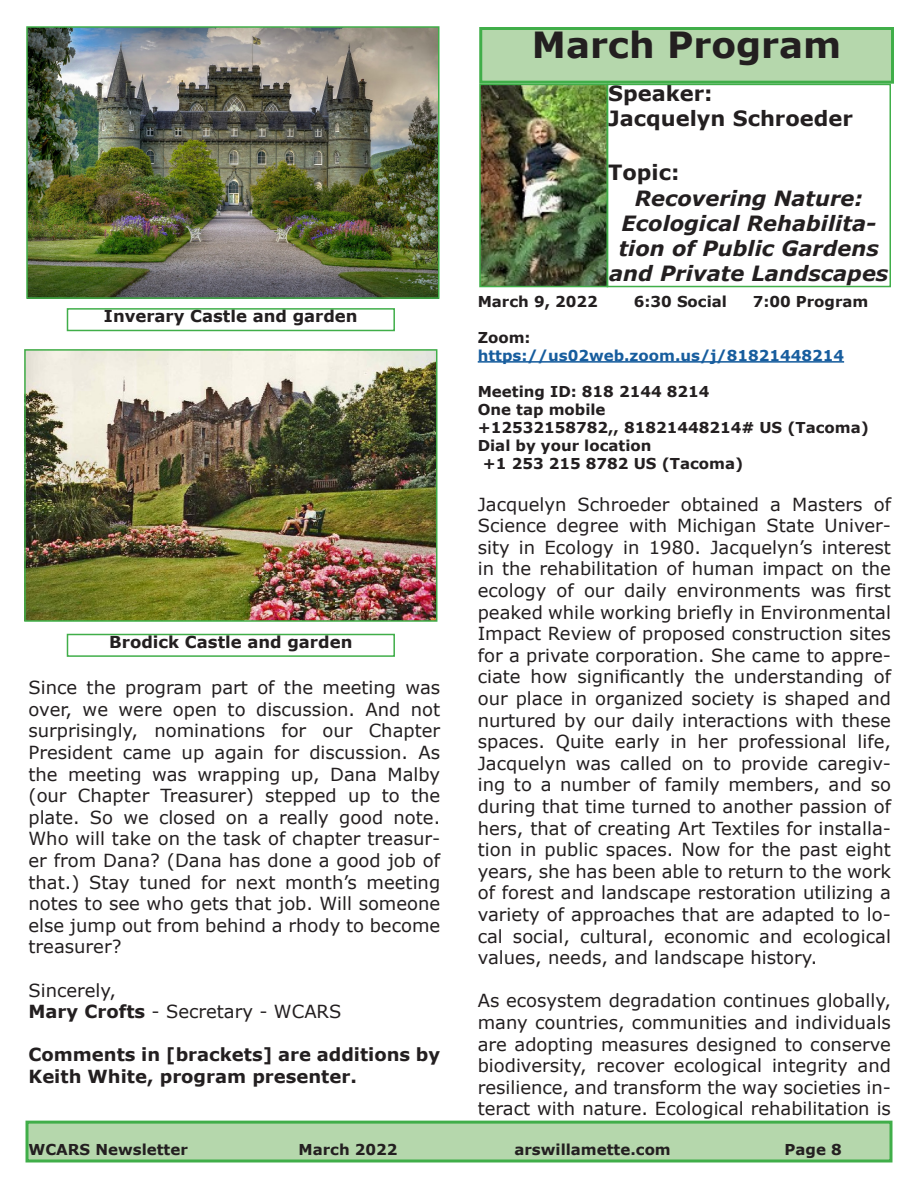
<style>
.page{position:relative;width:918px;height:1188px;background:#fff}
.page>*{position:absolute;margin:0;border:0;box-sizing:border-box;transform-origin:0 0}
.t1{font:700 36px "Verdana";color:#231f20}
.t2{font:italic 700 21px/25.2px "Verdana";color:#231f20;text-align:center}
.t3{font:700 21px "Verdana";color:#231f20}
.t4{font:18px/21.6px "Verdana";color:#231f20;text-align:justify}
.t5{font:700 18px/21.6px "Verdana";color:#231f20}
.t6{font:700 16.5px "Verdana";color:#231f20}
.t7{font:700 15px/18px "Verdana";color:#231f20}
.t8{font:700 15px "Verdana";color:#175d9e}
.s1{font-weight:700}
</style>
<div class="page">
<div style="left:27px;top:1122px;width:864px;height:39px;background:#b5d7ac"></div>
<div style="left:26px;top:1121px;width:866px;height:41px;border:3px solid #40ae49"></div>
<img style="left:29px;top:29px;width:408px;height:267px">
<div style="left:26px;top:26px;width:414px;height:273px;border:2px solid #40ae49"></div>
<img style="left:27px;top:352px;width:407px;height:267px">
<div style="left:24px;top:349px;width:413px;height:273px;border:2px solid #40ae49"></div>
<div style="left:67px;top:308px;width:328px;height:23px;border:2px solid #40ae49"></div>
<div style="left:67px;top:634px;width:328px;height:23px;border:2px solid #40ae49"></div>
<div style="left:481px;top:28px;width:411px;height:54px;background:#b5d7ac"></div>
<div style="left:479px;top:27px;width:415px;height:57px;border:3px solid #40ae49"></div>
<img style="left:482px;top:87px;width:123px;height:197px">
<div style="left:479px;top:84px;width:129px;height:203px;border:2px solid #40ae49"></div>
<div style="left:607px;top:84px;width:284px;height:203px;border:2px solid #40ae49"></div>
<hr style="left:478px;top:361px;width:366px;height:2px;background:#175d9e">
<p class="t6" style="left:104px;top:305px;width:255px">Inverary Castle and garden</p>
<p class="t6" style="left:109px;top:630px;width:245px">Brodick Castle and garden</p>
<p class="t4" style="left:28px;top:677px;width:413px">Since the program part of the meeting was over, we were open to discussion. And not surprisingly, nominations for our Chapter President came up again for discussion. As the meeting was wrapping up, Dana Malby (our Chapter Treasurer) stepped up to the plate. So we closed on a really good note.<br>Who will take on the task of chapter treasur&shy;er from Dana? (Dana has done a good job of that.) Stay tuned for next month’s meeting notes to see who gets that job. Will someone else jump out from behind a rhody to become treasurer?</p>
<p class="t4" style="left:28px;top:979px;width:89px">Sincerely,</p>
<p class="t4" style="left:28px;top:1001px;width:314px"><span class="s1">Mary Crofts</span> - Secretary - WCARS</p>
<p class="t5" style="left:28px;top:1044px;width:413px">Comments in [brackets] are additions by<br>Keith White, program presenter.</p>
<p class="t1" style="left:532px;top:19px;width:311px">March Program</p>
<p class="t3" style="left:608px;top:79px;width:106px">Speaker:</p>
<p class="t3" style="left:608px;top:104px;width:246px">Jacquelyn Schroeder</p>
<p class="t3" style="left:608px;top:158px;width:73px">Topic:</p>
<p class="t2" style="left:609px;top:185px;width:281px">Recovering Nature:<br>Ecological Rehabilita&shy;tion of Public Gardens and Private Landscapes</p>
<p class="t7" style="left:478px;top:292px;width:122px">March 9, 2022</p>
<p class="t7" style="left:634px;top:292px;width:95px">6:30 Social</p>
<p class="t7" style="left:753px;top:292px;width:117px">7:00 Program</p>
<p class="t7" style="left:478px;top:328px;width:54px">Zoom:</p>
<p class="t8" style="left:478px;top:345px;width:368px">https://us02web.zoom.us/j/81821448214</p>
<p class="t7" style="left:478px;top:382px;width:233px">Meeting ID: 818 2144 8214</p>
<p class="t7" style="left:478px;top:400px;width:129px">One tap mobile</p>
<p class="t7" style="left:478px;top:418px;width:393px">+12532158782,, 81821448214# US (Tacoma)<br>Dial by your location</p>
<p class="t7" style="left:483px;top:454px;width:262px">+1 253 215 8782 US (Tacoma)</p>
<p class="t4" style="left:478px;top:493px;width:415px">Jacquelyn Schroeder obtained a Masters of Science degree with Michigan State Univer&shy;sity in Ecology in 1980. Jacquelyn’s interest in the rehabilitation of human impact on the ecology of our daily environments was first peaked while working briefly in Environmental Impact Review of proposed construction sites for a private corporation. She came to appre&shy;ciate how significantly the understanding of our place in organized society is shaped and nurtured by our daily interactions with these spaces. Quite early in her professional life, Jacquelyn was called on to provide caregiv&shy;ing to a number of family members, and so during that time turned to another passion of hers, that of creating Art Textiles for installa&shy;tion in public spaces. Now for the past eight years, she has been able to return to the work of forest and landscape restoration utilizing a variety of approaches that are adapted to lo&shy;cal social, cultural, economic and ecological values, needs, and landscape history.</p>
<p class="t4" style="left:478px;top:990px;width:415px">As ecosystem degradation continues globally, many countries, communities and individuals are adopting measures designed to conserve biodiversity, recover ecological integrity and resilience, and transform the way societies in&shy;teract with nature. Ecological rehabilitation is</p>
<p class="t7" style="left:28px;top:1140px;width:161px">WCARS Newsletter</p>
<p class="t7" style="left:298px;top:1140px;width:100px">March 2022</p>
<p class="t7" style="left:514px;top:1140px;width:158px">arswillamette.com</p>
<p class="t7" style="left:784px;top:1140px;width:59px">Page 8</p>
</div>
